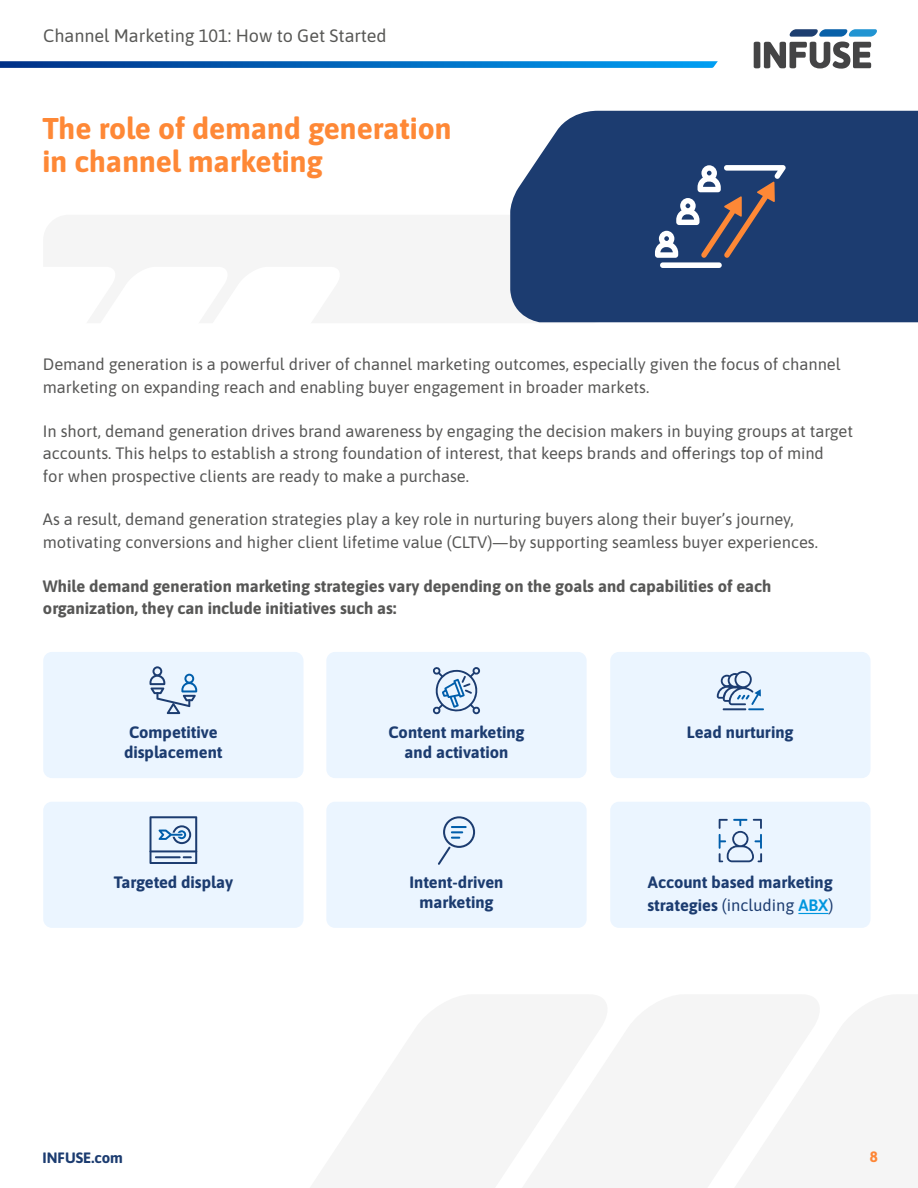
<style>
.page{position:relative;width:918px;height:1188px;background:#fff}
.page>*{position:absolute;margin:0;border:0;box-sizing:border-box;transform-origin:0 0}
.t1{font:700 30px/33px "Asap";color:#fe8836}
.t2{font:18px "Asap";color:#585856}
.t3{font:16.5px/22.5px "Asap";color:#575756}
.t4{font:700 16.5px/19.5px "Asap";color:#1c3c70;text-align:center}
.t5{font:700 16.5px/22.5px "Asap";color:#575756}
.t6{font:700 15px "Asap";color:#1c3c70}
.t7{font:700 15px "Asap";color:#fe8636}
.s1{font-weight:400}
.s2{font-weight:600;color:#0096de}
</style>
<div class="page">
<svg style="left:0;top:61px;width:718px;height:7px;background:#0d6ebf"></svg>
<svg style="left:754px;top:29px;width:123px;height:40px"></svg>
<div style="left:43px;top:215px;width:573px;height:108px;background:#f5f5f5;border-radius:26px"></div>
<div style="left:510px;top:111px;width:408px;height:211px;background:#1c3c70"></div>
<div style="left:660px;top:262px;width:62px;height:6px;background:#fff;border-radius:3px"></div>
<svg style="left:655px;top:165px;width:131px;height:93px;background:#4c5b7d"></svg>
<div style="left:326px;top:652px;width:261px;height:126px;background:#ebf5ff;border-radius:9px"></div>
<div style="left:326px;top:802px;width:261px;height:126px;background:#ebf5ff;border-radius:9px"></div>
<div style="left:610px;top:652px;width:261px;height:126px;background:#ebf5ff;border-radius:9px"></div>
<div style="left:610px;top:802px;width:261px;height:126px;background:#ebf5ff;border-radius:9px"></div>
<div style="left:43px;top:652px;width:261px;height:126px;background:#ebf5ff;border-radius:9px"></div>
<div style="left:43px;top:802px;width:261px;height:126px;background:#ebf5ff;border-radius:9px"></div>
<hr style="left:798px;top:913px;width:30px;height:1px;background:#0096de">
<svg style="left:433px;top:667px;width:47px;height:47px"></svg>
<svg style="left:438px;top:816px;width:37px;height:49px"></svg>
<svg style="left:717px;top:671px;width:47px;height:39px"></svg>
<svg style="left:719px;top:819px;width:43px;height:43px"></svg>
<svg style="left:150px;top:666px;width:47px;height:48px"></svg>
<svg style="left:150px;top:816px;width:47px;height:48px"></svg>
<p class="t2" style="left:43px;top:23px;width:345px">Channel Marketing 101: How to Get Started</p>
<h1 class="t1" style="left:43px;top:110px;width:410px">The role of demand generation in channel marketing</h1>
<p class="t3" style="left:43px;top:352px;width:799px">Demand generation is a powerful driver of channel marketing outcomes, especially given the focus of channel marketing on expanding reach and enabling buyer engagement in broader markets.</p>
<p class="t3" style="left:43px;top:419px;width:812px">In short, demand generation drives brand awareness by engaging the decision makers in buying groups at target accounts. This helps to establish a strong foundation of interest, that keeps brands and offerings top of mind<br>for when prospective clients are ready to make a purchase.</p>
<p class="t3" style="left:43px;top:507px;width:777px">As a result, demand generation strategies play a key role in nurturing buyers along their buyer’s journey, motivating conversions and higher client lifetime value (CLTV)—by supporting seamless buyer experiences.</p>
<p class="t5" style="left:43px;top:574px;width:730px">While demand generation marketing strategies vary depending on the goals and capabilities of each organization, they can include initiatives such as:</p>
<p class="t4" style="left:124px;top:722px;width:100px;text-align:left">Competitive displacement</p>
<p class="t4" style="left:114px;top:872px;width:121px">Targeted display</p>
<p class="t4" style="left:388px;top:722px;width:138px">Content marketing and activation</p>
<p class="t4" style="left:409px;top:872px;width:95px">Intent-driven marketing</p>
<p class="t4" style="left:687px;top:722px;width:108px">Lead nurturing</p>
<p class="t4" style="left:647px;top:870px;width:188px;line-height:22.5px;text-align:left">Account based marketing strategies <span class="s1">(including</span> <span class="s2">ABX</span><span class="s1">)</span></p>
<p class="t6" style="left:43px;top:1147px;width:82px">INFUSE.com</p>
<p class="t7" style="left:870px;top:1146px;width:10px">8</p>
</div>
